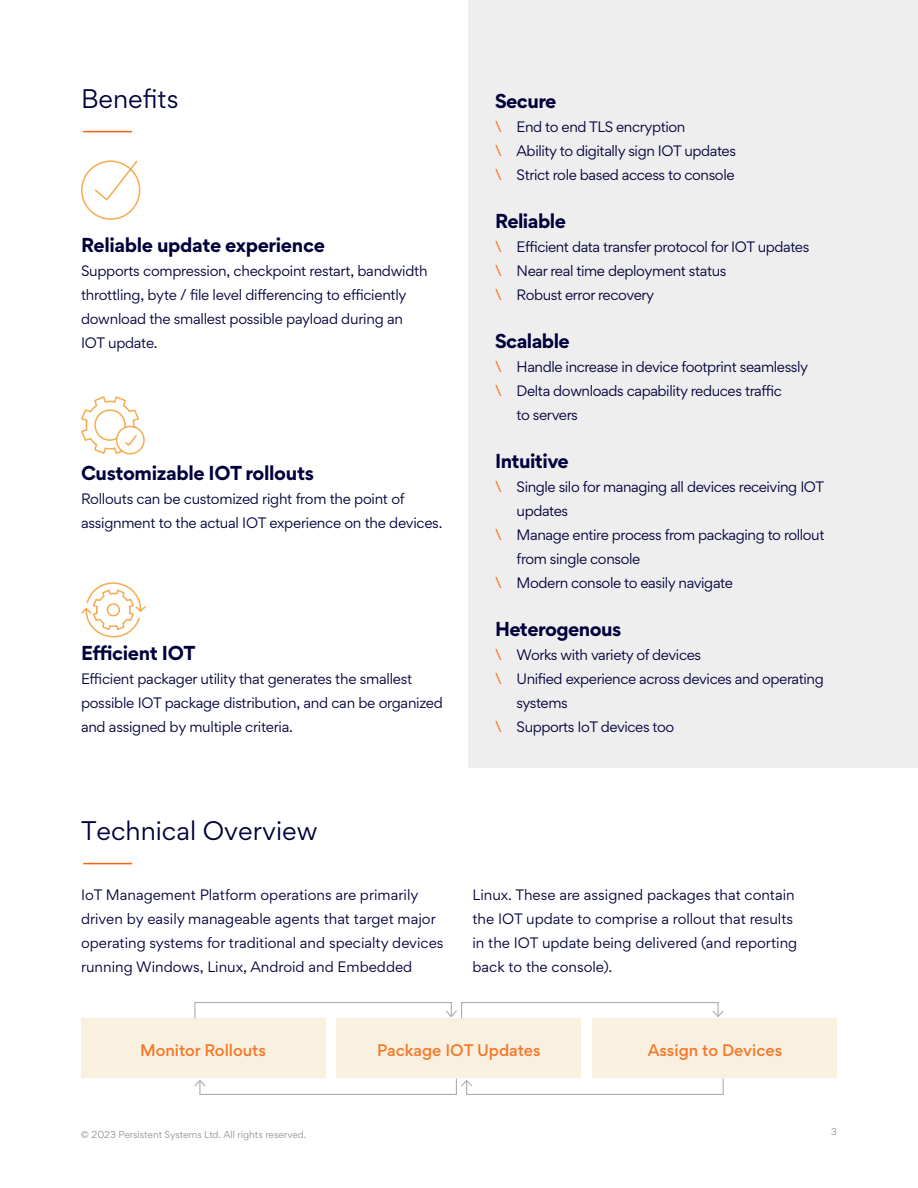
<style>
.page{position:relative;width:918px;height:1188px;background:#fff}
.page>*{position:absolute;margin:0;border:0;box-sizing:border-box;transform-origin:0 0}
.t1{font:24px "Gordita";color:#00003b}
.t2{font:700 18px "Gordita";letter-spacing:-.025em;color:#00003b}
.t3{font:500 15px "Gordita";color:#f47728}
.t4{font:13.5px/24px "Gordita";letter-spacing:-.02em;color:#00003b}
.t5{font:13.5px/24px "Gordita";color:#00003b}
.t6{font:9px "Gordita";color:#939598}
.s1{color:#fd5f07}
</style>
<div class="page">
<div style="left:468px;top:0;width:450px;height:768px;background:#eeeeef"></div>
<hr style="left:84px;top:863px;width:47px;height:1px;background:#fd5f07">
<div style="left:81px;top:1018px;width:244px;height:60px;background:#f9f0e0"></div>
<div style="left:593px;top:1018px;width:244px;height:60px;background:#f9f0e0"></div>
<div style="left:337px;top:1018px;width:244px;height:60px;background:#f9f0e0"></div>
<hr style="left:84px;top:131px;width:47px;height:1px;background:#fd5f07">
<svg style="left:81px;top:160px;width:65px;height:478px"></svg>
<svg style="left:194px;top:1002px;width:530px;height:18px"></svg>
<svg style="left:194px;top:1077px;width:530px;height:18px"></svg>
<h2 class="t1" style="left:81px;top:81px;width:99px">Benefits</h2>
<p class="t2" style="left:81px;top:231px;width:246px">Reliable update experience</p>
<p class="t4" style="left:81px;top:258px;width:348px">Supports compression, checkpoint restart, bandwidth throttling, byte / file level differencing to efficiently download the smallest possible payload during an IOT update.</p>
<p class="t2" style="left:81px;top:459px;width:234px">Customizable IOT rollouts</p>
<p class="t4" style="left:81px;top:486px;width:363px">Rollouts can be customized right from the point of assignment to the actual IOT experience on the devices.</p>
<p class="t2" style="left:81px;top:639px;width:116px">Efficient IOT</p>
<p class="t4" style="left:81px;top:666px;width:363px">Efficient packager utility that generates the smallest possible IOT package distribution, and can be organized and assigned by multiple criteria.</p>
<h2 class="t1" style="left:81px;top:813px;width:238px">Technical Overview</h2>
<p class="t2" style="left:495px;top:87px;width:63px">Secure</p>
<p class="t4" style="left:495px;top:114px;width:192px"><span class="s1">\</span> End to end TLS encryption</p>
<p class="t4" style="left:495px;top:138px;width:243px"><span class="s1">\</span> Ability to digitally sign IOT updates</p>
<p class="t4" style="left:495px;top:162px;width:241px"><span class="s1">\</span> Strict role based access to console</p>
<p class="t2" style="left:495px;top:207px;width:73px">Reliable</p>
<p class="t4" style="left:495px;top:234px;width:316px"><span class="s1">\</span> Efficient data transfer protocol for IOT updates</p>
<p class="t4" style="left:495px;top:258px;width:233px"><span class="s1">\</span> Near real time deployment status</p>
<p class="t4" style="left:495px;top:282px;width:161px"><span class="s1">\</span> Robust error recovery</p>
<p class="t2" style="left:495px;top:327px;width:76px">Scalable</p>
<p class="t4" style="left:495px;top:354px;width:315px"><span class="s1">\</span> Handle increase in device footprint seamlessly</p>
<p class="t4" style="left:517px;top:378px;width:267px;text-indent:-22px"><span class="s1">\</span> Delta downloads capability reduces traffic to servers</p>
<p class="t2" style="left:495px;top:447px;width:75px">Intuitive</p>
<p class="t4" style="left:517px;top:474px;width:309px;text-indent:-22px"><span class="s1">\</span> Single silo for managing all devices receiving IOT updates</p>
<p class="t4" style="left:517px;top:522px;width:309px;text-indent:-22px"><span class="s1">\</span> Manage entire process from packaging to rollout from single console</p>
<p class="t4" style="left:495px;top:570px;width:239px"><span class="s1">\</span> Modern console to easily navigate</p>
<p class="t2" style="left:495px;top:615px;width:128px">Heterogenous</p>
<p class="t4" style="left:495px;top:642px;width:208px"><span class="s1">\</span> Works with variety of devices</p>
<p class="t4" style="left:517px;top:666px;width:309px;text-indent:-22px"><span class="s1">\</span> Unified experience across devices and operating systems</p>
<p class="t4" style="left:495px;top:714px;width:181px"><span class="s1">\</span> Supports IoT devices too</p>
<p class="t5" style="left:81px;top:882px;width:364px">IoT Management Platform operations are primarily driven by easily manageable agents that target major operating systems for traditional and specialty devices running Windows, Linux, Android and Embedded</p>
<p class="t5" style="left:473px;top:882px;width:326px">Linux. These are assigned packages that contain the IOT update to comprise a rollout that results in the IOT update being delivered (and reporting back to the console).</p>
<p class="t3" style="left:140px;top:1039px;width:128px">Monitor Rollouts</p>
<p class="t3" style="left:377px;top:1039px;width:165px">Package IOT Updates</p>
<p class="t3" style="left:648px;top:1039px;width:136px">Assign to Devices</p>
<p class="t6" style="left:81px;top:1127px;width:227px">© 2023 Persistent Systems Ltd. All rights reserved.</p>
<p class="t6" style="left:831px;top:1125px;width:7px">3</p>
</div>
